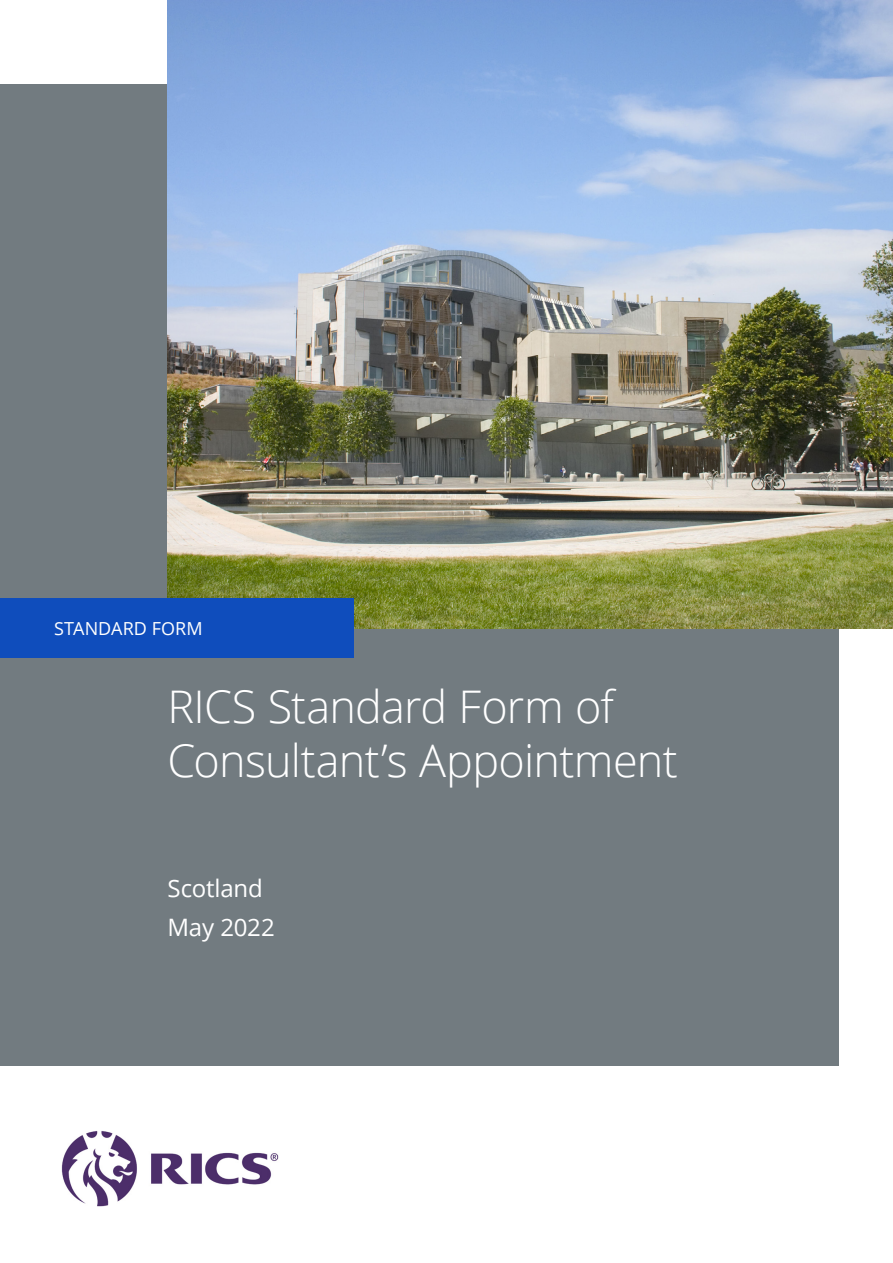
<style>
.page{position:relative;width:893px;height:1263px;background:#fff}
.page>*{position:absolute;margin:0;border:0;box-sizing:border-box;transform-origin:0 0}
.t1{font:300 45px/54px "Open Sans";letter-spacing:-.015em;color:#fff}
.t2{font:24px/39.8px "Open Sans";letter-spacing:-.01em;color:#fff}
.t3{font:18px "Open Sans";letter-spacing:.005em;color:#fff}
</style>
<div class="page">
<div style="left:0;top:84px;width:839px;height:981px;background:#727b80"></div>
<img style="left:167px;top:0;width:726px;height:628px">
<img style="left:61px;top:1131px;width:218px;height:76px">
<div style="left:0;top:598px;width:353px;height:60px;background:#0f4dbc"></div>
<p class="t3" style="left:54px;top:616px;width:150px">STANDARD FORM</p>
<p class="t1" style="left:167px;top:679px;width:512px">RICS Standard Form of<br>Consultant’s Appointment</p>
<p class="t2" style="left:167px;top:867px;width:109px">Scotland<br>May 2022</p>
</div>
